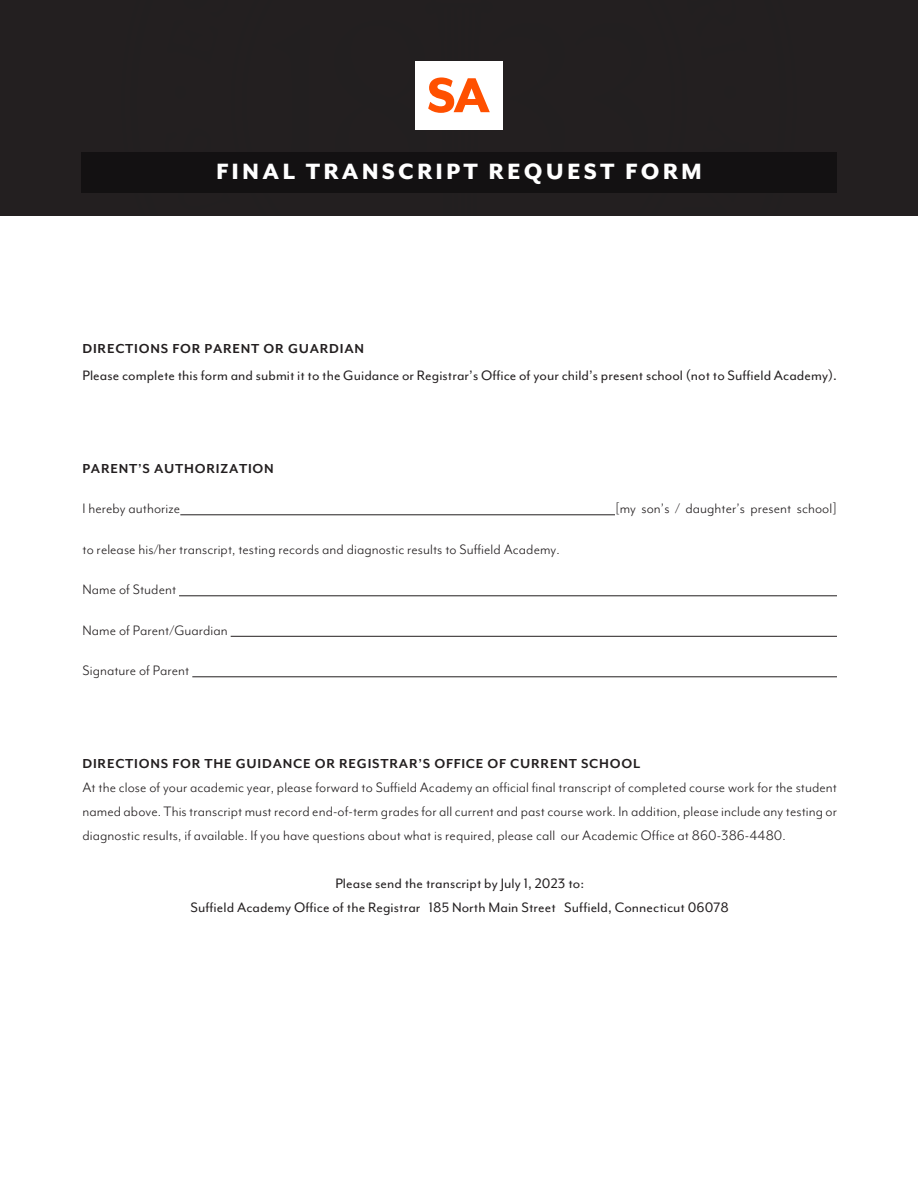
<style>
.page{position:relative;width:918px;height:1188px;background:#fff}
.page>*{position:absolute;margin:0;border:0;box-sizing:border-box;transform-origin:0 0}
.t1{font:800 25.5px "Mr Eaves Mod OT";letter-spacing:.125em;color:#fff}
.t2{font:15.75px/24px "Mr Eaves Mod OT";letter-spacing:.005em;color:#231f20;text-align:justify}
.t3{font:15.75px "Mr Eaves Mod OT";letter-spacing:.005em;color:#231f20}
.t4{font:700 15px "Mr Eaves Mod OT";letter-spacing:.05em;color:#231f20}
</style>
<div class="page">
<div style="left:0;top:0;width:918px;height:216px;background:#231f20"></div>
<div style="left:81px;top:152px;width:756px;height:41px;background:#131112"></div>
<div style="left:415px;top:61px;width:88px;height:69px;background:#fff"></div>
<svg style="left:428px;top:77px;width:62px;height:36px"></svg>
<hr style="left:180px;top:515px;width:435px;height:1px;background:#231f20">
<hr style="left:179px;top:596px;width:658px;height:1px;background:#231f20">
<hr style="left:231px;top:636px;width:606px;height:1px;background:#231f20">
<hr style="left:192px;top:677px;width:645px;height:1px;background:#231f20">
<p class="t1" style="left:216px;top:157px;width:487px">FINAL TRANSCRIPT REQUEST FORM</p>
<p class="t4" style="left:82px;top:340px;width:283px">DIRECTIONS FOR PARENT OR GUARDIAN</p>
<p class="t3" style="left:82px;top:366px;width:756px">Please complete this form and submit it to the Guidance or Registrar’s Office of your child’s present school (not to Suffield Academy).</p>
<p class="t4" style="left:82px;top:460px;width:193px">PARENT’S AUTHORIZATION</p>
<p class="t2" style="left:82px;top:496px;width:99px">I hereby authorize</p>
<p class="t2" style="left:615px;top:496px;width:224px">[my son’s / daughter’s present school]</p>
<p class="t2" style="left:82px;top:537px;width:479px">to release his/her transcript, testing records and diagnostic results to Suffield Academy.</p>
<p class="t2" style="left:82px;top:577px;width:95px">Name of Student</p>
<p class="t2" style="left:82px;top:618px;width:147px">Name of Parent/Guardian</p>
<p class="t2" style="left:82px;top:658px;width:108px">Signature of Parent</p>
<p class="t4" style="left:82px;top:755px;width:559px">DIRECTIONS FOR THE GUIDANCE OR REGISTRAR’S OFFICE OF CURRENT SCHOOL</p>
<p class="t2" style="left:82px;top:775px;width:756px">At the close of your academic year, please forward to Suffield Academy an official final transcript of completed course work for the student named above. This transcript must record end-of-term grades for all current and past course work. In addition, please include any testing or diagnostic results, if available. If you have questions about what is required, please call our Academic Office at 860-386-4480.</p>
<p class="t3" style="left:335px;top:875px;width:250px">Please send the transcript by July 1, 2023 to:</p>
<p class="t3" style="left:191px;top:899px;width:540px">Suffield Academy Office of the Registrar 185 North Main Street Suffield, Connecticut 06078</p>
</div>
